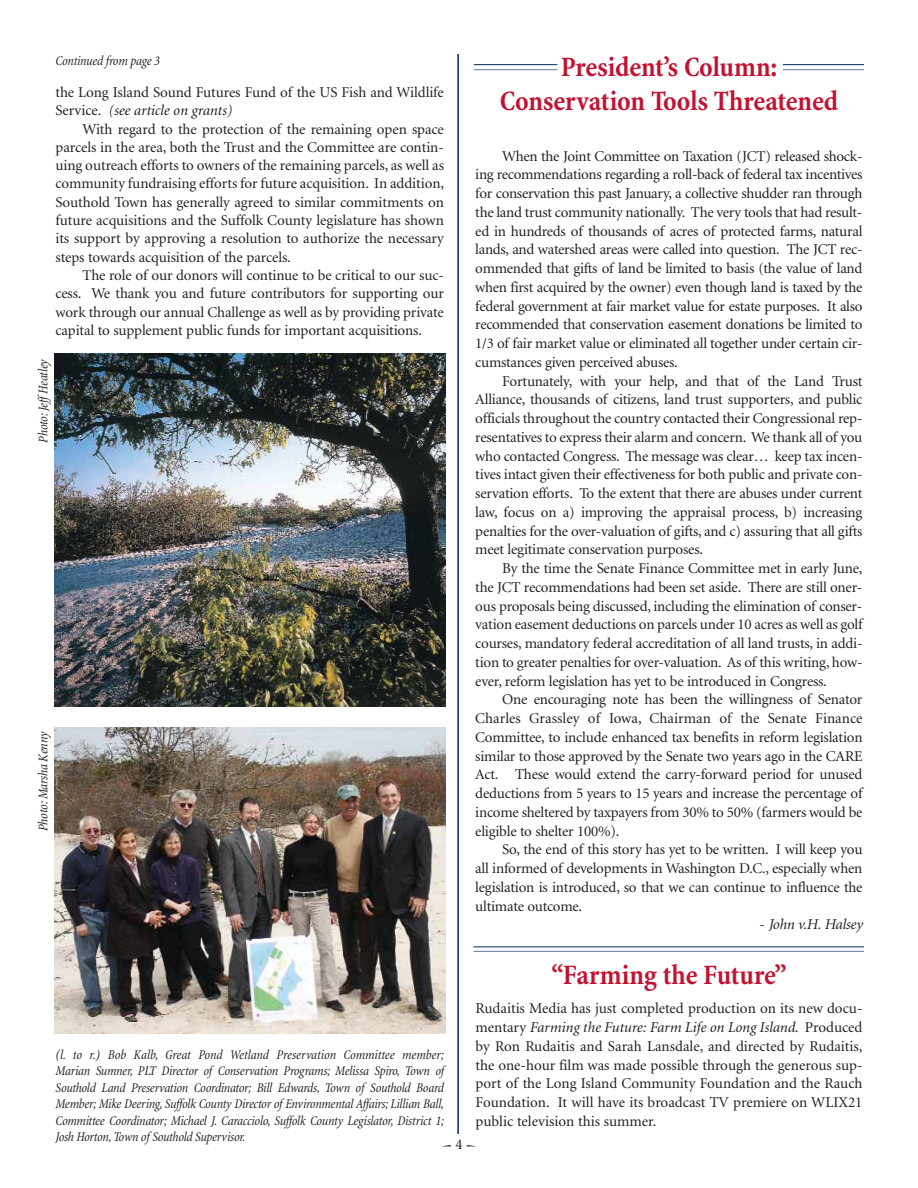
<style>
.page{position:relative;width:918px;height:1188px;background:#fff}
.page>*{position:absolute;margin:0;border:0;box-sizing:border-box;transform-origin:0 0}
.t1{font:700 condensed 28.5px/34.2px "Minion";letter-spacing:-.005em;color:#c41130;text-align:center}
.t2{font:15px/18.8px "Minion";letter-spacing:-.015em;color:#231f20;text-align:justify}
.t3{font:italic 15px "Minion";letter-spacing:-.015em;color:#231f20}
.t4{font:italic condensed 13.5px/16.5px "Minion";letter-spacing:-.02em;color:#231f20;text-align:justify}
.s1{font-style:italic}
.s2{font-style:normal}
</style>
<div class="page">
<img style="left:54px;top:727px;width:392px;height:306px">
<hr style="left:457px;top:54px;width:2px;height:1080px;background:#002a5c">
<hr style="left:474px;top:64px;width:83px;height:1px;background:#002a5c">
<hr style="left:474px;top:69px;width:83px;height:1px;background:#61769f">
<hr style="left:783px;top:64px;width:81px;height:1px;background:#002a5c">
<hr style="left:783px;top:69px;width:81px;height:1px;background:#61769f">
<img style="left:54px;top:353px;width:391px;height:354px">
<hr style="left:474px;top:946px;width:390px;height:1px;background:#002a5c">
<hr style="left:474px;top:951px;width:390px;height:1px;background:#61769f">
<p class="t4" style="left:56px;top:54px;width:106px">Continued from page 3</p>
<p class="t2" style="left:56px;top:84px;width:390px;line-height:18.3px">the Long Island Sound Futures Fund of the US Fish and Wildlife<br>Service. <span class="s1">(see article on grants)</span></p>
<p class="t2" style="left:56px;top:121px;width:390px;line-height:18.3px;text-indent:27px">With regard to the protection of the remaining open space parcels in the area, both the Trust and the Committee are contin&shy;uing outreach efforts to owners of the remaining parcels, as well as community fundraising efforts for future acquisition. In addition, Southold Town has generally agreed to similar commitments on future acquisitions and the Suffolk County legislature has shown its support by approving a resolution to authorize the necessary steps towards acquisition of the parcels.</p>
<p class="t2" style="left:56px;top:267px;width:390px;line-height:18.3px;text-indent:27px">The role of our donors will continue to be critical to our suc&shy;cess. We thank you and future contributors for supporting our work through our annual Challenge as well as by providing private capital to supplement public funds for important acquisitions.</p>
<p class="t4" style="left:36px;top:443px;width:85px;rotate:-90deg">Photo: Jeff Heatley</p>
<p class="t4" style="left:36px;top:831px;width:101px;rotate:-90deg">Photo: Marsha Kenny</p>
<p class="t4" style="left:56px;top:1048px;width:390px">(l. to r.) Bob Kalb, Great Pond Wetland Preservation Committee member; Marian Sumner, PLT Director of Conservation Programs; Melissa Spiro, Town of Southold Land Preservation Coordinator; Bill Edwards, Town of Southold Board Member; Mike Deering, Suffolk County Director of Environmental Affairs; Lillian Ball, Committee Coordinator; Michael J. Caracciolo, Suffolk County Legislator, District 1; Josh Horton, Town of Southold Supervisor.</p>
<p class="t2" style="left:455px;top:1136px;width:9px">4</p>
<h1 class="t1" style="left:500px;top:52px;width:340px">President’s Column:<br>Conservation Tools Threatened</h1>
<p class="t2" style="left:475px;top:148px;width:389px;text-indent:27px">When the Joint Committee on Taxation (JCT) released shock&shy;ing recommendations regarding a roll-back of federal tax incentives for conservation this past January, a collective shudder ran through the land trust community nationally. The very tools that had result&shy;ed in hundreds of thousands of acres of protected farms, natural lands, and watershed areas were called into question. The JCT rec&shy;ommended that gifts of land be limited to basis (the value of land when first acquired by the owner) even though land is taxed by the federal government at fair market value for estate purposes. It also recommended that conservation easement donations be limited to 1/3 of fair market value or eliminated all together under certain cir&shy;cumstances given perceived abuses.</p>
<p class="t2" style="left:475px;top:373px;width:389px;text-indent:27px">Fortunately, with your help, and that of the Land Trust Alliance, thousands of citizens, land trust supporters, and public officials throughout the country contacted their Congressional rep&shy;resentatives to express their alarm and concern. We thank all of you who contacted Congress. The message was clear… keep tax incen&shy;tives intact given their effectiveness for both public and private con&shy;servation efforts. To the extent that there are abuses under current law, focus on a) improving the appraisal process, b) increasing penalties for the over-valuation of gifts, and c) assuring that all gifts meet legitimate conservation purposes.</p>
<p class="t2" style="left:475px;top:560px;width:389px;text-indent:27px">By the time the Senate Finance Committee met in early June, the JCT recommendations had been set aside. There are still oner&shy;ous proposals being discussed, including the elimination of conser&shy;vation easement deductions on parcels under 10 acres as well as golf courses, mandatory federal accreditation of all land trusts, in addi&shy;tion to greater penalties for over-valuation. As of this writing, how&shy;ever, reform legislation has yet to be introduced in Congress.</p>
<p class="t2" style="left:475px;top:691px;width:389px;text-indent:27px">One encouraging note has been the willingness of Senator Charles Grassley of Iowa, Chairman of the Senate Finance Committee, to include enhanced tax benefits in reform legislation similar to those approved by the Senate two years ago in the CARE Act. These would extend the carry-forward period for unused deductions from 5 years to 15 years and increase the percentage of income sheltered by taxpayers from 30% to 50% (farmers would be eligible to shelter 100%).</p>
<p class="t2" style="left:475px;top:841px;width:389px;text-indent:27px">So, the end of this story has yet to be written. I will keep you all informed of developments in Washington D.C., especially when legislation is introduced, so that we can continue to influence the ultimate outcome.</p>
<p class="t3" style="left:760px;top:919px;width:104px"><span class="s2">-</span> John v.H. Halsey</p>
<h1 class="t1" style="left:551px;top:960px;width:237px">“Farming the Future”</h1>
<p class="t2" style="left:476px;top:1000px;width:389px">Rudaitis Media has just completed production on its new docu&shy;mentary <span class="s1">Farming the Future: Farm Life on Long Island</span>. Produced by Ron Rudaitis and Sarah Lansdale, and directed by Rudaitis, the one-hour film was made possible through the generous sup&shy;port of the Long Island Community Foundation and the Rauch Foundation. It will have its broadcast TV premiere on WLIX21 public television this summer.</p>
</div>
